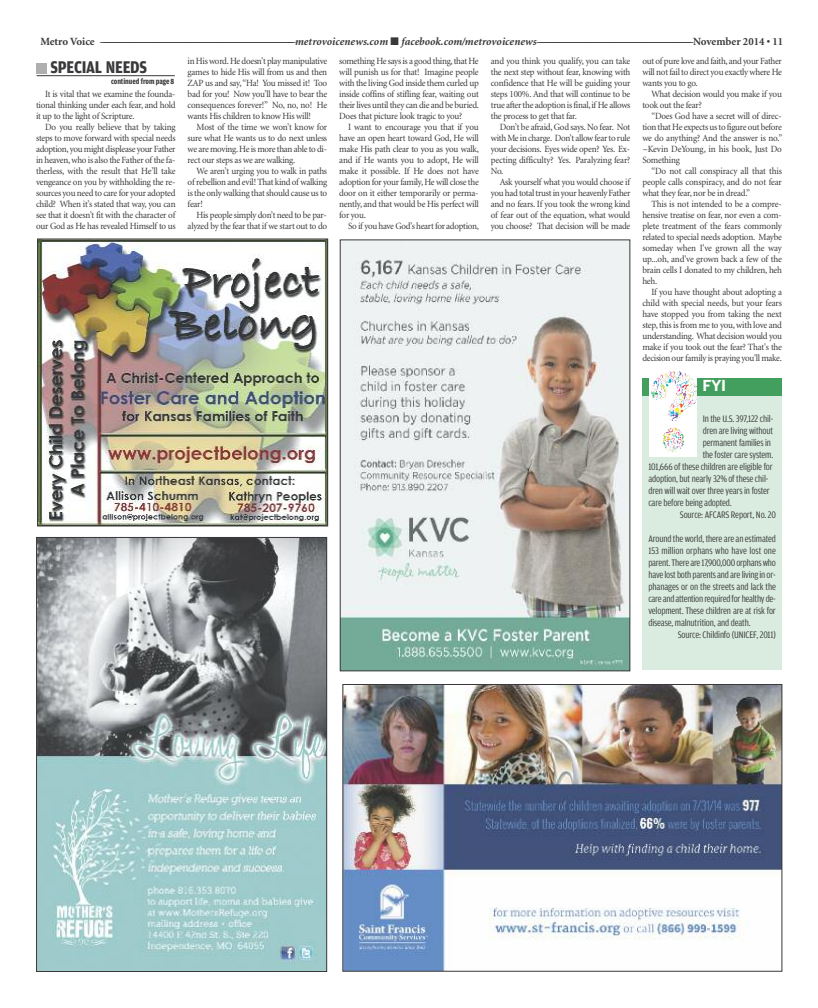
<style>
.page{position:relative;width:818px;height:1008px;background:#fff}
.page>*{position:absolute;margin:0;border:0;box-sizing:border-box;transform-origin:0 0}
.t1{font:700 18px "Amplitude Cond";letter-spacing:-.015em;color:#39383a}
.t2{font:700 15px "Benton Sans";color:#fff}
.t3{font:700 11px "Minion";color:#39383a}
.t4{font:10px/12px "Amplitude Cond";letter-spacing:-.015em;color:#39383a;text-align:justify}
.t5{font:9.5px/11px "Minion";letter-spacing:-.025em;color:#39383a;text-align:justify;scale:.95 1}
.t6{font:700 8px "Amplitude Cond";letter-spacing:-.01em;color:#39383a}
.s1{font-style:italic}
</style>
<div class="page">
<img style="left:344px;top:686px;width:436px;height:284px">
<div style="left:342px;top:684px;width:440px;height:288px;border:1px solid #39383a"></div>
<img style="left:38px;top:539px;width:287px;height:431px">
<div style="left:36px;top:537px;width:291px;height:435px;border:1px solid #39383a"></div>
<img style="left:341px;top:241px;width:287px;height:428px">
<div style="left:339px;top:239px;width:291px;height:432px;border:1px solid #39383a"></div>
<div style="left:36px;top:64px;width:10px;height:10px;background:#b0afb0"></div>
<hr style="left:37px;top:75px;width:138px;height:1px;background:#39383a">
<div style="left:642px;top:395px;width:139px;height:275px;background:#d9ecdf"></div>
<div style="left:642px;top:378px;width:139px;height:18px;background:#439f5d"></div>
<svg style="left:649px;top:378px;width:47px;height:78px;background:#f5f5f2"></svg>
<img style="left:655px;top:371px;width:39px;height:34px">
<img style="left:39px;top:240px;width:287px;height:284px">
<div style="left:37px;top:238px;width:291px;height:288px;border:1px solid #39383a"></div>
<p class="t3" style="left:40px;top:37px;width:744px">M e t r o Vo i c e –––––––––––––––––––––––––––––––––––––––––––––––––––––––––––––––––––––– <span class="s1">m e t r o v o i c e n e w s . c o m</span> ■ <span class="s1">f a c e b o o k . c o m / m e t r o v o i c e n e w s</span> –––––––––––––––––––––––––––––––––––––––––––––––––––––––– N o v e m b e r 2 0 1 4 • 1 1</p>
<h1 class="t1" style="left:51px;top:56px;width:98px">SPECIAL NEEDS</h1>
<p class="t6" style="left:111px;top:77px;width:65px">continued from page 8</p>
<p class="t5" style="left:642px;top:56px;width:148px">out of pure love and faith, and your Father will not fail to direct you exactly where He wants you to go.</p>
<p class="t5" style="left:642px;top:89px;width:148px;text-indent:9px">What decision would you make if you took out the fear?</p>
<p class="t5" style="left:642px;top:111px;width:149px;text-indent:9px">“Does God have a secret will of direc&shy;tion that He expects us to figure out before we do anything? And the answer is no.” ~Kevin DeYoung, in his book, Just Do Something</p>
<p class="t5" style="left:642px;top:166px;width:148px;text-indent:9px">“Do not call conspiracy all that this people calls conspiracy, and do not fear what they fear, nor be in dread.”</p>
<p class="t5" style="left:642px;top:199px;width:148px;text-indent:9px">This is not intended to be a compre&shy;hensive treatise on fear, nor even a com&shy;plete treatment of the fears commonly related to special needs adoption. Maybe someday when I've grown all the way up...oh, and've grown back a few of the brain cells I donated to my children, heh heh.</p>
<p class="t5" style="left:642px;top:287px;width:148px;text-indent:9px">If you have thought about adopting a child with special needs, but your fears have stopped you from taking the next step, this is from me to you, with love and understanding. What decision would you make if you took out the fear? That's the decision our family is praying you'll make.</p>
<p class="t5" style="left:490px;top:56px;width:148px">and you think you qualify, you can take the next step without fear, knowing with confidence that He will be guiding your steps 100%. And that will continue to be true after the adoption is final,if He allows the process to get that far.</p>
<p class="t5" style="left:490px;top:122px;width:148px;text-indent:9px">Don’t be afraid, God says. No fear. Not with Me in charge. Don’t allow fear to rule your decisions. Eyes wide open? Yes. Ex&shy;pecting difficulty? Yes. Paralyzing fear?<br>No.</p>
<p class="t5" style="left:490px;top:177px;width:148px;text-indent:9px">Ask yourself what you would choose if you had total trust in your heavenly Father and no fears. If you took the wrong kind of fear out of the equation, what would you choose? That decision will be made</p>
<p class="t5" style="left:339px;top:56px;width:149px">something He says is a good thing,that He will punish us for that! Imagine people with the living God inside them curled up inside coffins of stifling fear, waiting out their lives until they can die and be buried.<br>Does that picture look tragic to you?</p>
<p class="t5" style="left:339px;top:122px;width:149px;text-indent:9px">I want to encourage you that if you have an open heart toward God, He will make His path clear to you as you walk, and if He wants you to adopt, He will make it possible. If He does not have adoption for your family,He will close the door on it either temporarily or perma&shy;nently, and that would be His perfect will for you.</p>
<p class="t5" style="left:348px;top:221px;width:139px">So if you have God’s heart for adoption,</p>
<p class="t5" style="left:187px;top:56px;width:148px">in His word.He doesn’t play manipulative games to hide His will from us and then ZAP us and say,“Ha! You missed it! Too bad for you! Now you’ll have to bear the consequences forever!” No, no, no! He wants His children to know His will!</p>
<p class="t5" style="left:187px;top:122px;width:148px;text-indent:9px">Most of the time we won’t know for sure what He wants us to do next unless we are moving.He is more than able to di&shy;rect our steps as we are walking.</p>
<p class="t5" style="left:187px;top:166px;width:148px;text-indent:9px">We aren’t urging you to walk in paths of rebellion and evil! That kind of walking is the only walking that should cause us to fear!</p>
<p class="t5" style="left:187px;top:210px;width:148px;text-align:right">His people simply don’t need to be par&shy;alyzed by the fear that if we start out to do</p>
<p class="t5" style="left:36px;top:89px;width:148px;text-indent:9px">It is vital that we examine the founda&shy;tional thinking under each fear, and hold it up to the light of Scripture.</p>
<p class="t5" style="left:36px;top:122px;width:148px;text-indent:9px">Do you really believe that by taking steps to move forward with special needs adoption,you might displease your Father in heaven,who is also the Father of the fa&shy;therless, with the result that He’ll take vengeance on you by withholding the re&shy;sources you need to care for your adopted child? When it’s stated that way, you can see that it doesn’t fit with the character of our God as He has revealed Himself to us</p>
<h2 class="t2" style="left:702px;top:377px;width:25px">FYI</h2>
<p class="t4" style="left:702px;top:412px;width:72px">In the U.S. 397,122 chil-</p>
<p class="t4" style="left:702px;top:424px;width:72px">dren are living without</p>
<p class="t4" style="left:702px;top:436px;width:70px">permanent families in</p>
<p class="t4" style="left:702px;top:448px;width:72px">the foster care system.</p>
<p class="t4" style="left:648px;top:460px;width:126px">101,666 of these children are eligible for</p>
<p class="t4" style="left:648px;top:472px;width:121px">adoption, but nearly 32% of these chil-</p>
<p class="t4" style="left:648px;top:484px;width:123px">dren will wait over three years in foster</p>
<p class="t4" style="left:648px;top:496px;width:85px">care before being adopted.</p>
<p class="t4" style="left:679px;top:508px;width:97px">Source: AFCARS Report, No. 20</p>
<p class="t4" style="left:648px;top:532px;width:129px">Around the world, therearean estimated 153 million orphans who have lost one parent.Thereare17,900,000 orphanswho havelost both parentsand arelivingin or&shy;phanages or on the streets and lack the careand attention required for healthy de&shy;velopment. These children are at risk for disease, malnutrition, and death.</p>
<p class="t4" style="left:677px;top:628px;width:100px">Source: Childinfo (UNICEF, 2011)</p>
</div>
